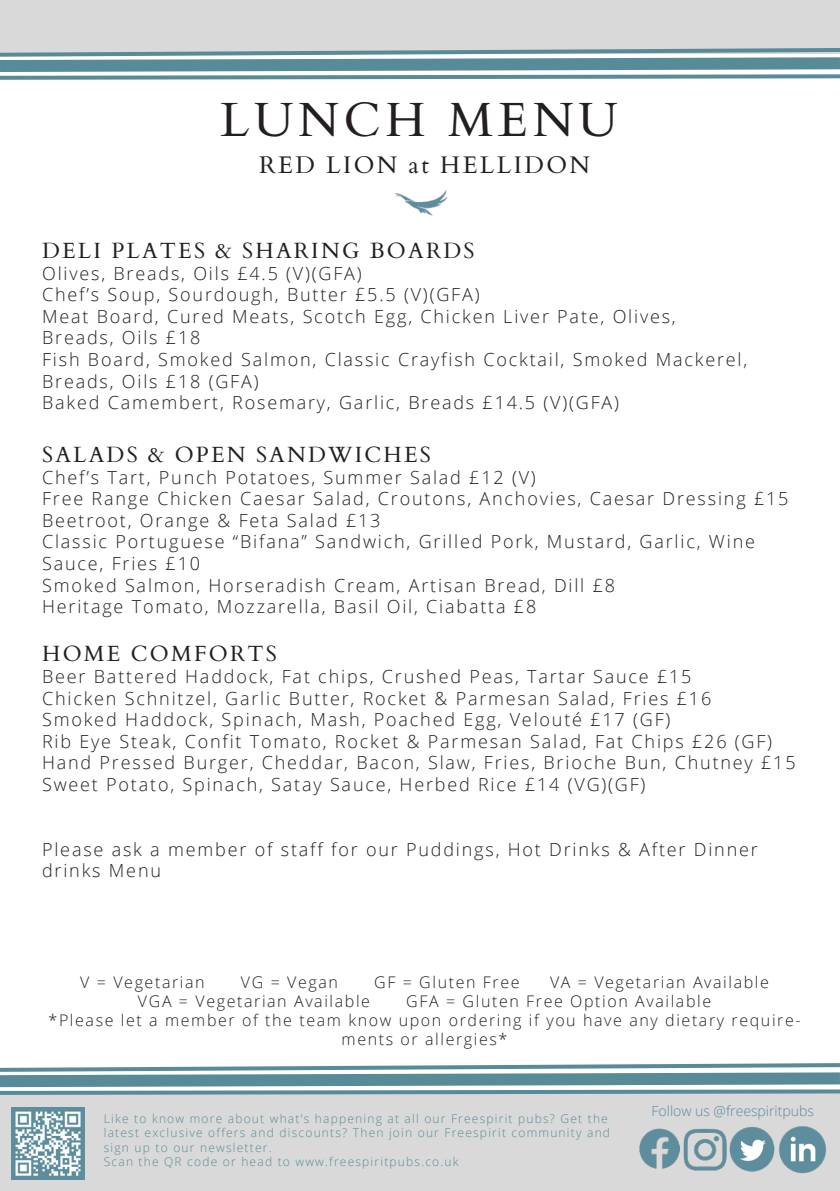
<style>
.page{position:relative;width:840px;height:1191px;background:#fff}
.page>*{position:absolute;margin:0;border:0;box-sizing:border-box;transform-origin:0 0}
.t1{font:48px "Cardo";letter-spacing:.1em;color:#231f20}
.t2{font:24px "Cardo";letter-spacing:.1em;color:#231f20}
.t3{font:22px "Cardo";letter-spacing:.1em;color:#231f20}
.t4{font:300 18px/21.6px "Open Sans";letter-spacing:.1em;color:#231f20}
.t5{font:300 16px/19.2px "Open Sans";letter-spacing:.1em;color:#231f20;text-align:center}
.t6{font:300 14px "Open Sans";color:#588b98}
.t7{font:300 12px/14.4px "Open Sans";letter-spacing:.1em;color:#588b98}
</style>
<div class="page">
<div style="left:0;top:0;width:839px;height:53px;background:#d9d9d9"></div>
<div style="left:0;top:1093px;width:839px;height:98px;background:#d9d9d9"></div>
<img style="left:779px;top:1126px;width:47px;height:48px">
<img style="left:729px;top:1126px;width:45px;height:45px">
<img style="left:683px;top:1128px;width:42px;height:42px">
<img style="left:639px;top:1128px;width:40px;height:40px">
<svg style="left:0;top:48px;width:839px;height:32px"></svg>
<svg style="left:0;top:1063px;width:839px;height:32px"></svg>
<img style="left:394px;top:189px;width:54px;height:27px">
<img style="left:12px;top:1107px;width:72px;height:73px">
<p class="t1" style="left:220px;top:81px;width:399px">LUNCH MENU</p>
<p class="t2" style="left:259px;top:145px;width:332px">RED LION at HELLIDON</p>
<p class="t3" style="left:42px;top:233px;width:434px">DELI PLATES &amp; SHARING BOARDS</p>
<p class="t4" style="left:42px;top:262px;width:321px">Olives, Breads, Oils £4.5 (V)(GFA)</p>
<p class="t4" style="left:42px;top:283px;width:438px">Chef’s Soup, Sourdough, Butter £5.5 (V)(GFA)</p>
<p class="t4" style="left:42px;top:305px;width:635px">Meat Board, Cured Meats, Scotch Egg, Chicken Liver Pate, Olives,</p>
<p class="t4" style="left:42px;top:326px;width:160px">Breads, Oils £18</p>
<p class="t4" style="left:42px;top:348px;width:706px">Fish Board, Smoked Salmon, Classic Crayfish Cocktail, Smoked Mackerel,<br>Breads, Oils £18 (GFA)</p>
<p class="t4" style="left:42px;top:391px;width:578px">Baked Camembert, Rosemary, Garlic, Breads £14.5 (V)(GFA)</p>
<p class="t3" style="left:42px;top:437px;width:390px">SALADS &amp; OPEN SANDWICHES</p>
<p class="t4" style="left:42px;top:466px;width:495px">Chef’s Tart, Punch Potatoes, Summer Salad £12 (V)</p>
<p class="t4" style="left:42px;top:487px;width:747px">Free Range Chicken Caesar Salad, Croutons, Anchovies, Caesar Dressing £15</p>
<p class="t4" style="left:42px;top:509px;width:340px">Beetroot, Orange &amp; Feta Salad £13</p>
<p class="t4" style="left:42px;top:530px;width:714px">Classic Portuguese “Bifana” Sandwich, Grilled Pork, Mustard, Garlic, Wine<br>Sauce, Fries £10</p>
<p class="t4" style="left:42px;top:574px;width:574px">Smoked Salmon, Horseradish Cream, Artisan Bread, Dill £8</p>
<p class="t4" style="left:42px;top:595px;width:495px">Heritage Tomato, Mozzarella, Basil Oil, Ciabatta £8</p>
<p class="t3" style="left:42px;top:636px;width:236px">HOME COMFORTS</p>
<p class="t4" style="left:42px;top:665px;width:650px">Beer Battered Haddock, Fat chips, Crushed Peas, Tartar Sauce £15</p>
<p class="t4" style="left:42px;top:686px;width:670px">Chicken Schnitzel, Garlic Butter, Rocket &amp; Parmesan Salad, Fries £16</p>
<p class="t4" style="left:42px;top:708px;width:629px">Smoked Haddock, Spinach, Mash, Poached Egg, Velouté £17 (GF)</p>
<p class="t4" style="left:42px;top:730px;width:731px">Rib Eye Steak, Confit Tomato, Rocket &amp; Parmesan Salad, Fat Chips £26 (GF)</p>
<p class="t4" style="left:42px;top:751px;width:754px">Hand Pressed Burger, Cheddar, Bacon, Slaw, Fries, Brioche Bun, Chutney £15</p>
<p class="t4" style="left:42px;top:773px;width:604px">Sweet Potato, Spinach, Satay Sauce, Herbed Rice £14 (VG)(GF)</p>
<p class="t4" style="left:42px;top:838px;width:716px">Please ask a member of staff for our Puddings, Hot Drinks &amp; After Dinner drinks Menu</p>
<p class="t5" style="left:80px;top:972px;width:126px">V = Vegetarian</p>
<p class="t5" style="left:241px;top:972px;width:98px">VG = Vegan</p>
<p class="t5" style="left:374px;top:972px;width:147px">GF = Gluten Free</p>
<p class="t5" style="left:549px;top:972px;width:220px">VA = Vegetarian Available</p>
<p class="t5" style="left:138px;top:991px;width:233px">VGA = Vegetarian Available</p>
<p class="t5" style="left:406px;top:991px;width:306px">GFA = Gluten Free Option Available</p>
<p class="t5" style="left:49px;top:1010px;width:753px">*Please let a member of the team know upon ordering if you have any dietary require&shy;ments or allergies*</p>
<p class="t7" style="left:104px;top:1111px;width:507px">Like to know more about what’s happening at all our Freespirit pubs? Get the latest exclusive offers and discounts? Then join our Freespirit community and sign up to our newsletter.</p>
<p class="t7" style="left:104px;top:1154px;width:356px">Scan the QR code or head to www.freespiritpubs.co.uk</p>
<p class="t6" style="left:651px;top:1101px;width:164px">Follow us @freespiritpubs</p>
</div>
